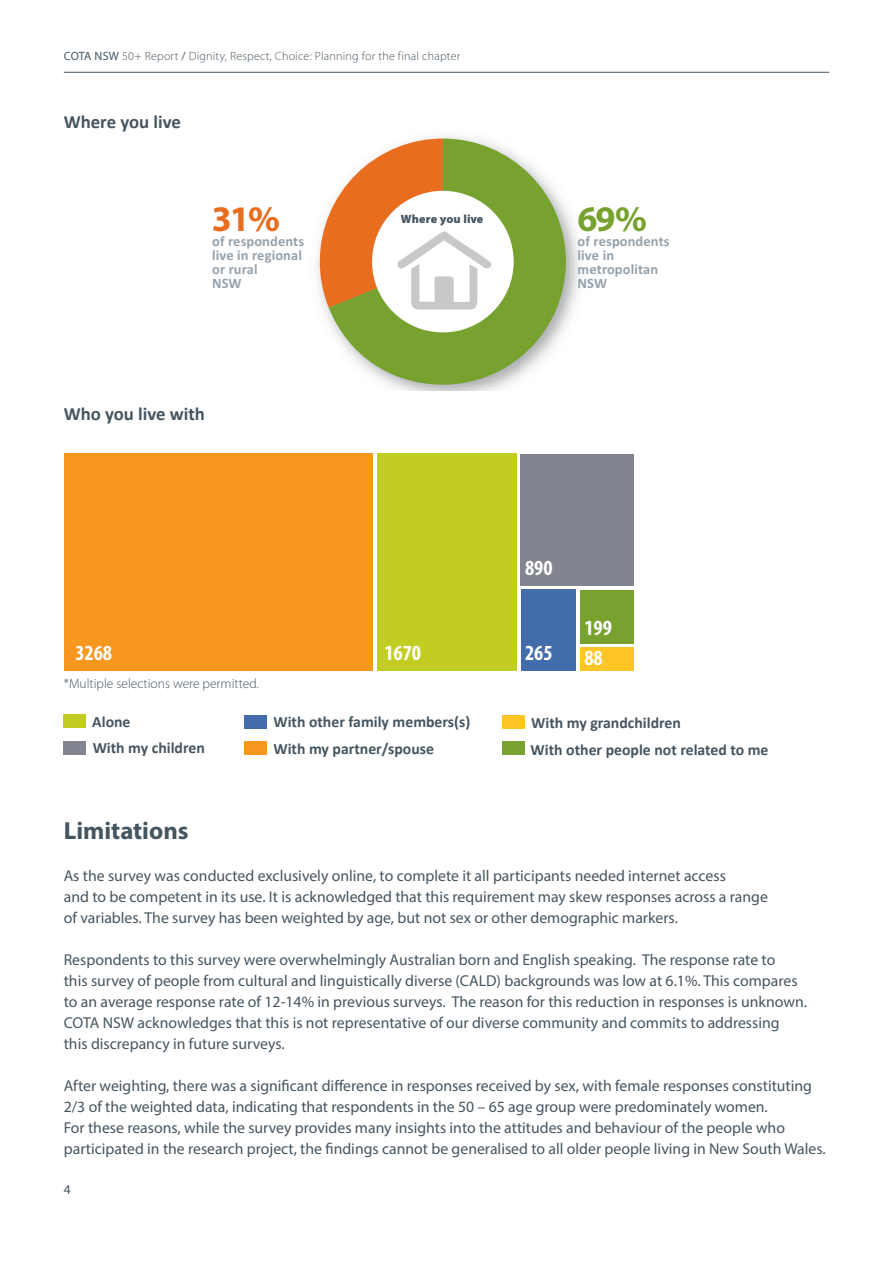
<style>
.page{position:relative;width:893px;height:1263px;background:#fff}
.page>*{position:absolute;margin:0;border:0;box-sizing:border-box;transform-origin:0 0}
.t1{font:700 36.15px "Myriad Pro";color:#78a22f}
.t2{font:700 36.15px "Myriad Pro";color:#e86d1f}
.t3{font:700 24.75px "Myriad Pro";color:#455560}
.t4{font:700 condensed 21.6px "Myriad Pro";color:#fff}
.t5{font:700 18.75px "Calibri";color:#455560}
.t6{font:15.75px/21px "Myriad Pro";color:#455560}
.t7{font:700 15.75px/26.5px "Calibri";color:#455560}
.t8{font:700 14.4px/14px "Calibri";letter-spacing:.01em;color:#95a2ac}
.t9{font:300 13.5px "Myriad Pro";color:#455560}
.t10{font:13.5px "Myriad Pro";color:#455560}
.t11{font:300 12px "Myriad Pro";letter-spacing:.02em;color:#455560}
.t12{font:900 12px "Myriad Pro";letter-spacing:.01em;color:#455560}
.s1{font-weight:400}
</style>
<div class="page">
<hr style="left:64px;top:72px;width:765px;height:1px;background:#455560">
<div style="left:65px;top:454px;width:308px;height:217px;background:#f8971d"></div>
<div style="left:377px;top:454px;width:139px;height:217px;background:#c2cd23"></div>
<div style="left:521px;top:454px;width:113px;height:131px;background:#82858f"></div>
<div style="left:521px;top:590px;width:54px;height:81px;background:#436cac"></div>
<div style="left:580px;top:590px;width:54px;height:53px;background:#78a22f"></div>
<div style="left:580px;top:647px;width:54px;height:24px;background:#ffc425"></div>
<div style="left:64px;top:714px;width:22px;height:14px;background:#c2cd23"></div>
<div style="left:64px;top:741px;width:22px;height:14px;background:#82848f"></div>
<div style="left:244px;top:715px;width:23px;height:13px;background:#446cac"></div>
<div style="left:244px;top:741px;width:23px;height:14px;background:#f8971d"></div>
<div style="left:502px;top:715px;width:22px;height:14px;background:#ffc425"></div>
<div style="left:502px;top:741px;width:22px;height:14px;background:#78a22f"></div>
<svg style="left:329px;top:141px;width:237px;height:244px;fill:#78a22f"></svg>
<div style="left:372px;top:191px;width:142px;height:141px;background:#fff;border-radius:50%"></div>
<svg style="left:313px;top:139px;width:181px;height:171px"></svg>
<p class="t11" style="left:64px;top:49px;width:398px"><span class="s1">COTA NSW</span> 50+ Report <span class="s1">/</span> Dignity, Respect, Choice: Planning for the final chapter</p>
<p class="t5" style="left:64px;top:110px;width:119px">Where you live</p>
<h1 class="t2" style="left:212px;top:195px;width:69px">31%</h1>
<p class="t8" style="left:212px;top:233px;width:94px">of respondents</p>
<p class="t8" style="left:212px;top:247px;width:91px">live in regional or rural<br>NSW</p>
<p class="t5" style="left:64px;top:402px;width:143px">Who you live with</p>
<p class="t12" style="left:401px;top:211px;width:84px">Where you live</p>
<h1 class="t1" style="left:577px;top:195px;width:71px">69%</h1>
<p class="t8" style="left:578px;top:233px;width:94px">of respondents live in metropolitan<br>NSW</p>
<h3 class="t4" style="left:525px;top:554px;width:29px">890</h3>
<h3 class="t4" style="left:584px;top:614px;width:29px">199</h3>
<h3 class="t4" style="left:75px;top:640px;width:38px">3268</h3>
<h3 class="t4" style="left:384px;top:640px;width:38px">1670</h3>
<h3 class="t4" style="left:525px;top:640px;width:29px">265</h3>
<h3 class="t4" style="left:584px;top:644px;width:20px">88</h3>
<p class="t9" style="left:64px;top:675px;width:197px">*Multiple selections were permitted.</p>
<p class="t7" style="left:92px;top:708px;width:114px">Alone<br>With my children</p>
<p class="t7" style="left:273px;top:708px;width:198px">With other family members(s)<br>With my partner/spouse</p>
<p class="t7" style="left:531px;top:708px;width:239px">With my grandchildren<br>With other people not related to me</p>
<h2 class="t3" style="left:64px;top:815px;width:126px">Limitations</h2>
<p class="t6" style="left:64px;top:865px;width:706px">As the survey was conducted exclusively online, to complete it all participants needed internet access<br>and to be competent in its use. It is acknowledged that this requirement may skew responses across a range of variables. The survey has been weighted by age, but not sex or other demographic markers.</p>
<p class="t6" style="left:64px;top:949px;width:745px">Respondents to this survey were overwhelmingly Australian born and English speaking. The response rate to<br>this survey of people from cultural and linguistically diverse (CALD) backgrounds was low at 6.1%. This compares to an average response rate of 12-14% in previous surveys. The reason for this reduction in responses is unknown.<br>COTA NSW acknowledges that this is not representative of our diverse community and commits to addressing this discrepancy in future surveys.</p>
<p class="t6" style="left:64px;top:1075px;width:763px">After weighting, there was a significant difference in responses received by sex, with female responses constituting 2/3 of the weighted data, indicating that respondents in the 50 – 65 age group were predominately women.<br>For these reasons, while the survey provides many insights into the attitudes and behaviour of the people who participated in the research project, the findings cannot be generalised to all older people living in New South Wales.</p>
<p class="t10" style="left:64px;top:1181px;width:8px">4</p>
</div>
